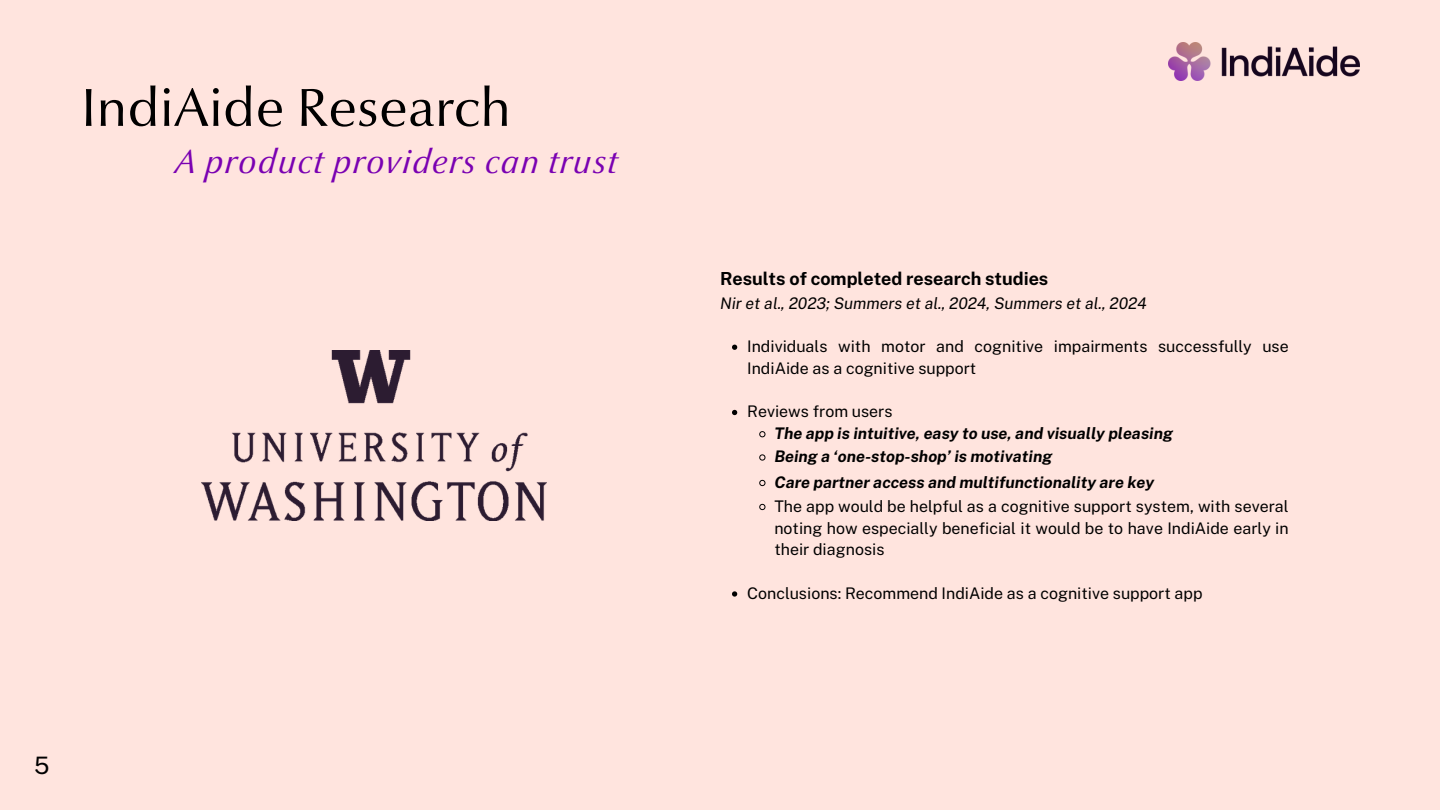
<style>
.page{position:relative;width:1440px;height:810px;background:#ffe4de}
.page>*{position:absolute;margin:0;border:0;box-sizing:border-box;transform-origin:0 0}
.t1{font:54px "Optima Nova LT Pro";color:#000}
.t2{font:italic 34px "Optima Nova LT Pro";letter-spacing:.04em;color:#7a01b2}
.t3{font:24px "Public Sans";color:#000}
.t4{font:700 18px "Public Sans";color:#000}
.t5{font:16px/21.8px "Public Sans";color:#000}
.t6{font:italic 700 16px "Public Sans";color:#000}
.t7{font:italic 16px "Public Sans";color:#000}
</style>
<div class="page">
<img style="left:202px;top:351px;width:345px;height:169px">
<img style="left:1169px;top:43px;width:190px;height:38px">
<svg style="left:732px;top:345px;width:5px;height:5px"></svg>
<svg style="left:732px;top:410px;width:5px;height:5px"></svg>
<svg style="left:759px;top:431px;width:7px;height:7px"></svg>
<svg style="left:759px;top:454px;width:7px;height:7px"></svg>
<svg style="left:759px;top:479px;width:7px;height:8px"></svg>
<svg style="left:759px;top:503px;width:7px;height:8px"></svg>
<svg style="left:732px;top:591px;width:5px;height:6px"></svg>
<p class="t1" style="left:81px;top:85px;width:432px">IndiAide Research</p>
<p class="t2" style="left:176px;top:148px;width:443px">A product providers can trust</p>
<p class="t3" style="left:34px;top:751px;width:17px">5</p>
<p class="t4" style="left:720px;top:268px;width:330px">Results of completed research studies</p>
<p class="t7" style="left:720px;top:293px;width:428px">Nir et al., 2023; Summers et al., 2024, Summers et al., 2024</p>
<p class="t5" style="left:747px;top:335px;width:543px">Individuals with motor and cognitive impairments successfully use<br>IndiAide as a cognitive support</p>
<p class="t5" style="left:747px;top:401px;width:147px">Reviews from users</p>
<p class="t6" style="left:774px;top:424px;width:400px">The app is intuitive, easy to use, and visually pleasing</p>
<p class="t6" style="left:774px;top:447px;width:279px">Being a ‘one-stop-shop’ is motivating</p>
<p class="t6" style="left:774px;top:473px;width:381px">Care partner access and multifunctionality are key</p>
<p class="t5" style="left:774px;top:495px;width:516px;text-align:justify">The app would be helpful as a cognitive support system, with several noting how especially beneficial it would be to have IndiAide early in their diagnosis</p>
<p class="t5" style="left:747px;top:582px;width:457px">Conclusions: Recommend IndiAide as a cognitive support app</p>
</div>
